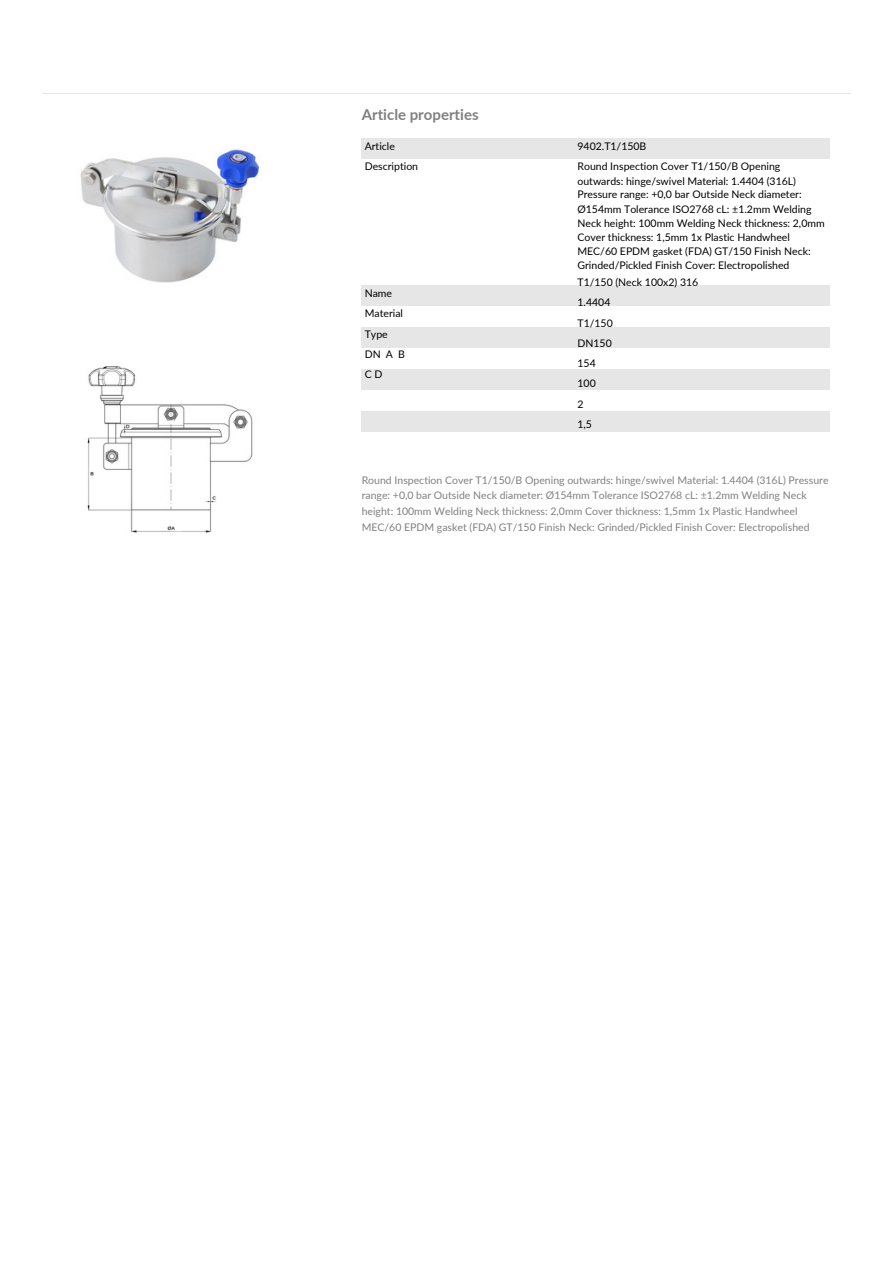
<style>
.page{position:relative;width:894px;height:1264px;background:#fff}
.page>*{position:absolute;margin:0;border:0;box-sizing:border-box;transform-origin:0 0}
.t1{font:700 15px "Lato";color:#808080}
.t2{font:10.5px/20.2px "Lato";color:#000}
.t3{font:10.5px/15.8px "Lato";color:#808080}
</style>
<div class="page">
<hr style="left:43px;top:93px;width:807px;height:1px;background:#e6e6e6">
<img style="left:80px;top:149px;width:180px;height:134px">
<img style="left:87px;top:366px;width:166px;height:167px">
<div style="left:361px;top:138px;width:468px;height:21px;background:#e6e6e6"></div>
<div style="left:361px;top:285px;width:468px;height:21px;background:#e6e6e6"></div>
<div style="left:361px;top:327px;width:468px;height:21px;background:#e6e6e6"></div>
<div style="left:361px;top:369px;width:468px;height:21px;background:#e6e6e6"></div>
<div style="left:361px;top:410px;width:468px;height:21px;background:#e6e6e6"></div>
<p class="t1" style="left:361px;top:105px;width:118px">Article properties</p>
<p class="t2" style="left:364px;top:136px;width:55px">Article<br>Description</p>
<p class="t2" style="left:577px;top:136px;width:204px">9402.T1/150B<br>Round Inspection Cover T1/150/B Opening</p>
<p class="t2" style="left:577px;top:171px;width:220px">outwards: hinge/swivel Material: 1.4404 (316L)</p>
<p class="t2" style="left:577px;top:184px;width:226px">Pressure range: +0,0 bar Outside Neck diameter:</p>
<p class="t2" style="left:577px;top:199px;width:235px">Ø154mm Tolerance ISO2768 cL: ±1.2mm Welding</p>
<p class="t2" style="left:577px;top:212px;width:249px">Neck height: 100mm Welding Neck thickness: 2,0mm</p>
<p class="t2" style="left:577px;top:227px;width:214px">Cover thickness: 1,5mm 1x Plastic Handwheel</p>
<p class="t2" style="left:577px;top:240px;width:235px">MEC/60 EPDM gasket (FDA) GT/150 Finish Neck:</p>
<p class="t2" style="left:577px;top:255px;width:213px">Grinded/Pickled Finish Cover: Electropolished</p>
<p class="t2" style="left:577px;top:272px;width:122px">T1/150 (Neck 100x2) 316</p>
<p class="t2" style="left:577px;top:292px;width:34px">1.4404</p>
<p class="t2" style="left:577px;top:312px;width:37px">T1/150</p>
<p class="t2" style="left:577px;top:333px;width:36px">DN150</p>
<p class="t2" style="left:577px;top:353px;width:20px">154</p>
<p class="t2" style="left:577px;top:373px;width:20px">100</p>
<p class="t2" style="left:577px;top:393px;width:8px">2</p>
<p class="t2" style="left:577px;top:414px;width:16px">1,5</p>
<h1 class="t2" style="left:364px;top:283px;width:42px">Name<br>Material<br>Type<br>DNAB<br>C D</h1>
<p class="t3" style="left:361px;top:471px;width:468px">Round Inspection Cover T1/150/B Opening outwards: hinge/swivel Material: 1.4404 (316L) Pressure range: +0,0 bar Outside Neck diameter: Ø154mm Tolerance ISO2768 cL: ±1.2mm Welding Neck height: 100mm Welding Neck thickness: 2,0mm Cover thickness: 1,5mm 1x Plastic Handwheel MEC/60 EPDM gasket (FDA) GT/150 Finish Neck: Grinded/Pickled Finish Cover: Electropolished</p>
</div>
